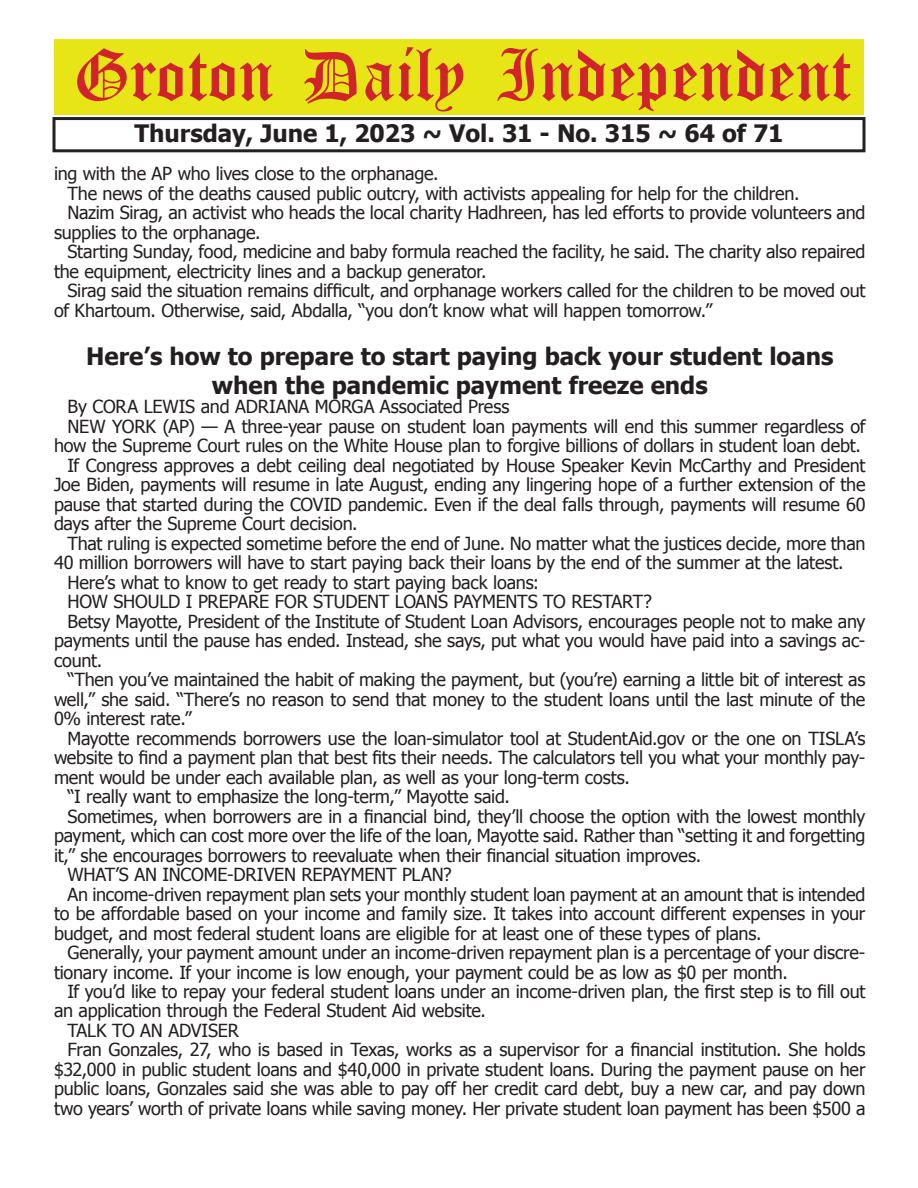
<style>
.page{position:relative;width:918px;height:1188px;background:#fff}
.page>*{position:absolute;margin:0;border:0;box-sizing:border-box;transform-origin:0 0}
.t1{font:54px "Old English Five";color:#d1232a}
.t2{font:700 24px/28.8px "Tahoma";color:#231f20;text-align:center}
.t3{font:18px "Tahoma";letter-spacing:-.01em;color:#231f20}
</style>
<div class="page">
<div style="left:52px;top:117px;width:814px;height:35px;border:3px solid #231f20"></div>
<div style="left:54px;top:40px;width:810px;height:75px;background:#e7e515"></div>
<h1 class="t1" style="left:73px;top:50px;width:779px">Groton Daily Independent</h1>
<h2 class="t2" style="left:135px;top:117px;width:651px">Thursday, June 1, 2023 ~ Vol. 31 - No. 315 ~ 64 of 71</h2>
<p class="t3" style="left:54px;top:161px;width:386px">ing with the AP who lives close to the orphanage.</p>
<p class="t3" style="left:68px;top:181px;width:733px">The news of the deaths caused public outcry, with activists appealing for help for the children.</p>
<p class="t3" style="left:68px;top:200px;width:800px">Nazim Sirag, an activist who heads the local charity Hadhreen, has led efforts to provide volunteers and</p>
<p class="t3" style="left:54px;top:220px;width:208px">supplies to the orphanage.</p>
<p class="t3" style="left:68px;top:239px;width:800px">Starting Sunday, food, medicine and baby formula reached the facility, he said. The charity also repaired</p>
<p class="t3" style="left:54px;top:259px;width:434px">the equipment, electricity lines and a backup generator.</p>
<p class="t3" style="left:68px;top:278px;width:799px">Sirag said the situation remains difficult, and orphanage workers called for the children to be moved out</p>
<p class="t3" style="left:54px;top:298px;width:660px">of Khartoum. Otherwise, said, Abdalla, “you don’t know what will happen tomorrow.”</p>
<h2 class="t2" style="left:86px;top:340px;width:749px">Here’s how to prepare to start paying back your student loans when the pandemic payment freeze ends</h2>
<p class="t3" style="left:68px;top:395px;width:443px">By CORA LEWIS and ADRIANA MORGA Associated Press</p>
<p class="t3" style="left:68px;top:414px;width:800px">NEW YORK (AP) — A three-year pause on student loan payments will end this summer regardless of</p>
<p class="t3" style="left:54px;top:434px;width:809px">how the Supreme Court rules on the White House plan to forgive billions of dollars in student loan debt.</p>
<p class="t3" style="left:68px;top:453px;width:800px">If Congress approves a debt ceiling deal negotiated by House Speaker Kevin McCarthy and President</p>
<p class="t3" style="left:54px;top:473px;width:813px">Joe Biden, payments will resume in late August, ending any lingering hope of a further extension of the</p>
<p class="t3" style="left:54px;top:492px;width:813px">pause that started during the COVID pandemic. Even if the deal falls through, payments will resume 60</p>
<p class="t3" style="left:54px;top:512px;width:305px">days after the Supreme Court decision.</p>
<p class="t3" style="left:68px;top:531px;width:800px">That ruling is expected sometime before the end of June. No matter what the justices decide, more than</p>
<p class="t3" style="left:54px;top:551px;width:791px">40 million borrowers will have to start paying back their loans by the end of the summer at the latest.</p>
<p class="t3" style="left:68px;top:570px;width:473px">Here’s what to know to get ready to start paying back loans:</p>
<p class="t3" style="left:68px;top:590px;width:586px">HOW SHOULD I PREPARE FOR STUDENT LOANS PAYMENTS TO RESTART?</p>
<p class="t3" style="left:68px;top:609px;width:799px">Betsy Mayotte, President of the Institute of Student Loan Advisors, encourages people not to make any</p>
<p class="t3" style="left:54px;top:628px;width:813px">payments until the pause has ended. Instead, she says, put what you would have paid into a savings ac-</p>
<p class="t3" style="left:54px;top:648px;width:50px">count.</p>
<p class="t3" style="left:68px;top:667px;width:800px">“Then you’ve maintained the habit of making the payment, but (you’re) earning a little bit of interest as</p>
<p class="t3" style="left:54px;top:687px;width:813px">well,” she said. “There’s no reason to send that money to the student loans until the last minute of the</p>
<p class="t3" style="left:54px;top:706px;width:139px">0% interest rate.”</p>
<p class="t3" style="left:68px;top:726px;width:799px">Mayotte recommends borrowers use the loan-simulator tool at StudentAid.gov or the one on TISLA’s</p>
<p class="t3" style="left:54px;top:745px;width:813px">website to find a payment plan that best fits their needs. The calculators tell you what your monthly pay-</p>
<p class="t3" style="left:54px;top:765px;width:578px">ment would be under each available plan, as well as your long-term costs.</p>
<p class="t3" style="left:68px;top:784px;width:444px">“I really want to emphasize the long-term,” Mayotte said.</p>
<p class="t3" style="left:68px;top:804px;width:800px">Sometimes, when borrowers are in a financial bind, they’ll choose the option with the lowest monthly</p>
<p class="t3" style="left:54px;top:823px;width:813px">payment, which can cost more over the life of the loan, Mayotte said. Rather than “setting it and forgetting</p>
<p class="t3" style="left:54px;top:843px;width:649px">it,” she encourages borrowers to reevaluate when their financial situation improves.</p>
<p class="t3" style="left:68px;top:862px;width:386px">WHAT’S AN INCOME-DRIVEN REPAYMENT PLAN?</p>
<p class="t3" style="left:68px;top:882px;width:800px">An income-driven repayment plan sets your monthly student loan payment at an amount that is intended</p>
<p class="t3" style="left:54px;top:901px;width:813px">to be affordable based on your income and family size. It takes into account different expenses in your</p>
<p class="t3" style="left:54px;top:921px;width:709px">budget, and most federal student loans are eligible for at least one of these types of plans.</p>
<p class="t3" style="left:68px;top:940px;width:799px">Generally, your payment amount under an income-driven repayment plan is a percentage of your discre-</p>
<p class="t3" style="left:54px;top:960px;width:735px">tionary income. If your income is low enough, your payment could be as low as $0 per month.</p>
<p class="t3" style="left:68px;top:979px;width:799px">If you’d like to repay your federal student loans under an income-driven plan, the first step is to fill out</p>
<p class="t3" style="left:54px;top:999px;width:434px">an application through the Federal Student Aid website.</p>
<p class="t3" style="left:68px;top:1018px;width:173px">TALK TO AN ADVISER</p>
<p class="t3" style="left:68px;top:1038px;width:800px">Fran Gonzales, 27, who is based in Texas, works as a supervisor for a financial institution. She holds</p>
<p class="t3" style="left:54px;top:1057px;width:813px">$32,000 in public student loans and $40,000 in private student loans. During the payment pause on her</p>
<p class="t3" style="left:54px;top:1077px;width:813px">public loans, Gonzales said she was able to pay off her credit card debt, buy a new car, and pay down</p>
<p class="t3" style="left:54px;top:1096px;width:813px">two years’ worth of private loans while saving money. Her private student loan payment has been $500 a</p>
</div>
